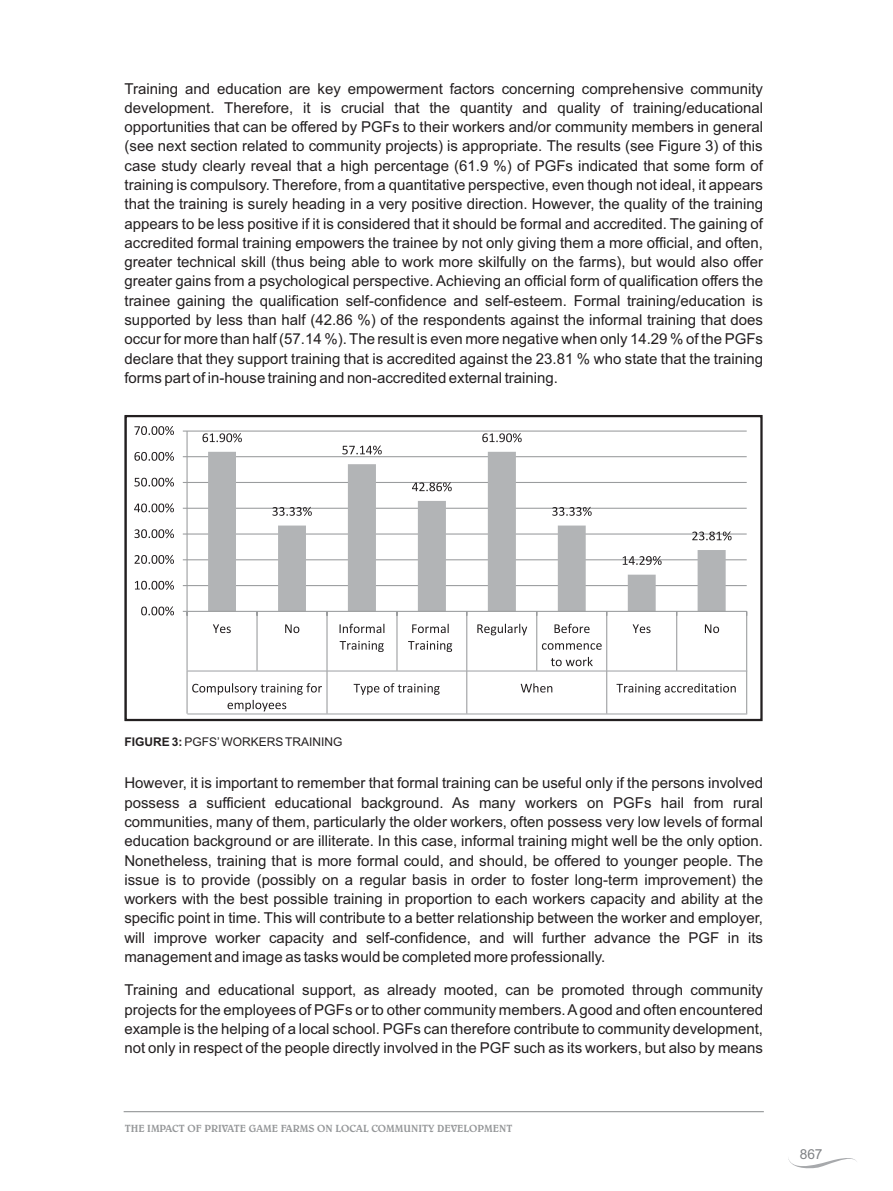
<style>
.page{position:relative;width:893px;height:1191px;background:#fff}
.page>*{position:absolute;margin:0;border:0;box-sizing:border-box;transform-origin:0 0}
.t1{font:15px/19.2px "Arial";color:#231f20;text-align:justify}
.t2{font:13.8px "Arial";color:#808285}
.t3{font:12px "Arial";color:#231f20}
.t4{font:500 10.5px "Belwe BT";color:#949698}
.s1{font-weight:700}
</style>
<div class="page">
<svg style="left:788px;top:1158px;width:69px;height:11px"></svg>
<hr style="left:124px;top:1111px;width:640px;height:1px;background:#949698">
<hr style="left:187px;top:585px;width:560px;height:1px;background:#9a9c9e">
<hr style="left:187px;top:559px;width:560px;height:1px;background:#9a9c9e">
<hr style="left:187px;top:533px;width:560px;height:1px;background:#9a9c9e">
<hr style="left:187px;top:508px;width:560px;height:1px;background:#9a9c9e">
<hr style="left:187px;top:482px;width:560px;height:1px;background:#9a9c9e">
<hr style="left:187px;top:456px;width:560px;height:1px;background:#9a9c9e">
<hr style="left:187px;top:430px;width:560px;height:1px;background:#9a9c9e">
<svg style="left:208px;top:452px;width:518px;height:159px"></svg>
<hr style="left:187px;top:431px;width:1px;height:180px;background:#9a9c9e">
<hr style="left:187px;top:611px;width:560px;height:1px;background:#9a9c9e">
<hr style="left:187px;top:611px;width:1px;height:60px;background:#9a9c9e">
<hr style="left:256px;top:611px;width:2px;height:60px;background:#9a9c9e">
<hr style="left:326px;top:611px;width:2px;height:60px;background:#9a9c9e">
<hr style="left:396px;top:611px;width:1px;height:60px;background:#9a9c9e">
<hr style="left:466px;top:611px;width:1px;height:60px;background:#9a9c9e">
<hr style="left:536px;top:611px;width:1px;height:60px;background:#9a9c9e">
<hr style="left:606px;top:611px;width:1px;height:60px;background:#9a9c9e">
<hr style="left:676px;top:611px;width:1px;height:60px;background:#9a9c9e">
<hr style="left:746px;top:611px;width:1px;height:60px;background:#9a9c9e">
<hr style="left:187px;top:671px;width:1px;height:42px;background:#9a9c9e">
<hr style="left:326px;top:671px;width:2px;height:42px;background:#9a9c9e">
<hr style="left:466px;top:671px;width:1px;height:42px;background:#9a9c9e">
<hr style="left:606px;top:671px;width:1px;height:42px;background:#9a9c9e">
<hr style="left:746px;top:671px;width:1px;height:42px;background:#9a9c9e">
<svg style="left:202px;top:433px;width:40px;height:9px"></svg>
<svg style="left:272px;top:507px;width:40px;height:9px"></svg>
<svg style="left:342px;top:445px;width:40px;height:9px"></svg>
<svg style="left:412px;top:482px;width:40px;height:9px"></svg>
<svg style="left:482px;top:433px;width:40px;height:9px"></svg>
<svg style="left:552px;top:507px;width:40px;height:9px"></svg>
<svg style="left:623px;top:556px;width:39px;height:9px"></svg>
<svg style="left:692px;top:531px;width:40px;height:9px"></svg>
<svg style="left:141px;top:606px;width:33px;height:9px"></svg>
<svg style="left:135px;top:580px;width:39px;height:10px"></svg>
<svg style="left:134px;top:555px;width:40px;height:9px"></svg>
<svg style="left:134px;top:529px;width:40px;height:9px"></svg>
<svg style="left:134px;top:503px;width:40px;height:9px"></svg>
<svg style="left:134px;top:477px;width:40px;height:9px"></svg>
<svg style="left:134px;top:452px;width:40px;height:9px"></svg>
<svg style="left:134px;top:426px;width:40px;height:9px"></svg>
<svg style="left:213px;top:624px;width:18px;height:9px"></svg>
<svg style="left:285px;top:624px;width:14px;height:9px"></svg>
<svg style="left:340px;top:623px;width:44px;height:10px"></svg>
<svg style="left:340px;top:641px;width:44px;height:11px"></svg>
<svg style="left:412px;top:624px;width:37px;height:9px"></svg>
<svg style="left:408px;top:641px;width:44px;height:11px"></svg>
<svg style="left:477px;top:624px;width:50px;height:11px"></svg>
<svg style="left:554px;top:623px;width:36px;height:10px"></svg>
<svg style="left:542px;top:643px;width:60px;height:7px"></svg>
<svg style="left:551px;top:657px;width:42px;height:9px"></svg>
<svg style="left:633px;top:624px;width:18px;height:9px"></svg>
<svg style="left:705px;top:624px;width:14px;height:9px"></svg>
<svg style="left:192px;top:683px;width:130px;height:28px"></svg>
<svg style="left:354px;top:683px;width:86px;height:12px"></svg>
<svg style="left:521px;top:683px;width:31px;height:9px"></svg>
<svg style="left:616px;top:683px;width:120px;height:12px"></svg>
<div style="left:125px;top:415px;width:638px;height:306px;border:2px solid #231f20"></div>
<hr style="left:187px;top:670px;width:560px;height:1px;background:#a7a9ac">
<hr style="left:187px;top:713px;width:560px;height:1px;background:#a7a9ac">
<p class="t1" style="left:124px;top:80px;width:640px">Training and education are key empowerment factors concerning comprehensive community development. Therefore, it is crucial that the quantity and quality of training/educational opportunities that can be offered by PGFs to their workers and/or community members in general (see next section related to community projects) is appropriate. The results (see Figure 3) of this case study clearly reveal that a high percentage (61.9 %) of PGFs indicated that some form of training is compulsory. Therefore, from a quantitative perspective, even though not ideal, it appears that the training is surely heading in a very positive direction. However, the quality of the training appears to be less positive if it is considered that it should be formal and accredited. The gaining of accredited formal training empowers the trainee by not only giving them a more official, and often, greater technical skill (thus being able to work more skilfully on the farms), but would also offer greater gains from a psychological perspective. Achieving an official form of qualification offers the trainee gaining the qualification self-confidence and self-esteem. Formal training/education is supported by less than half (42.86 %) of the respondents against the informal training that does occur for more than half (57.14 %). The result is even more negative when only 14.29 % of the PGFs declare that they support training that is accredited against the 23.81 % who state that the training forms part of in-house training and non-accredited external training.</p>
<p class="t3" style="left:124px;top:736px;width:220px"><span class="s1">FIGURE 3:</span> PGFS’WORKERS TRAINING</p>
<p class="t1" style="left:124px;top:775px;width:640px">However, it is important to remember that formal training can be useful only if the persons involved possess a sufficient educational background. As many workers on PGFs hail from rural communities, many of them, particularly the older workers, often possess very low levels of formal education background or are illiterate. In this case, informal training might well be the only option.<br>Nonetheless, training that is more formal could, and should, be offered to younger people. The issue is to provide (possibly on a regular basis in order to foster long-term improvement) the workers with the best possible training in proportion to each workers capacity and ability at the specific point in time. This will contribute to a better relationship between the worker and employer, will improve worker capacity and self-confidence, and will further advance the PGF in its management and image as tasks would be completed more professionally.</p>
<p class="t1" style="left:124px;top:982px;width:640px">Training and educational support, as already mooted, can be promoted through community projects for the employees of PGFs or to other community members. Agood and often encountered example is the helping of a local school. PGFs can therefore contribute to community development, not only in respect of the people directly involved in the PGF such as its workers, but also by means</p>
<p class="t4" style="left:125px;top:1124px;width:389px">THE IMPACT OF PRIVATE GAME FARMS ON LOCAL COMMUNITY DEVELOPMENT</p>
<p class="t2" style="left:800px;top:1149px;width:24px">867</p>
</div>
